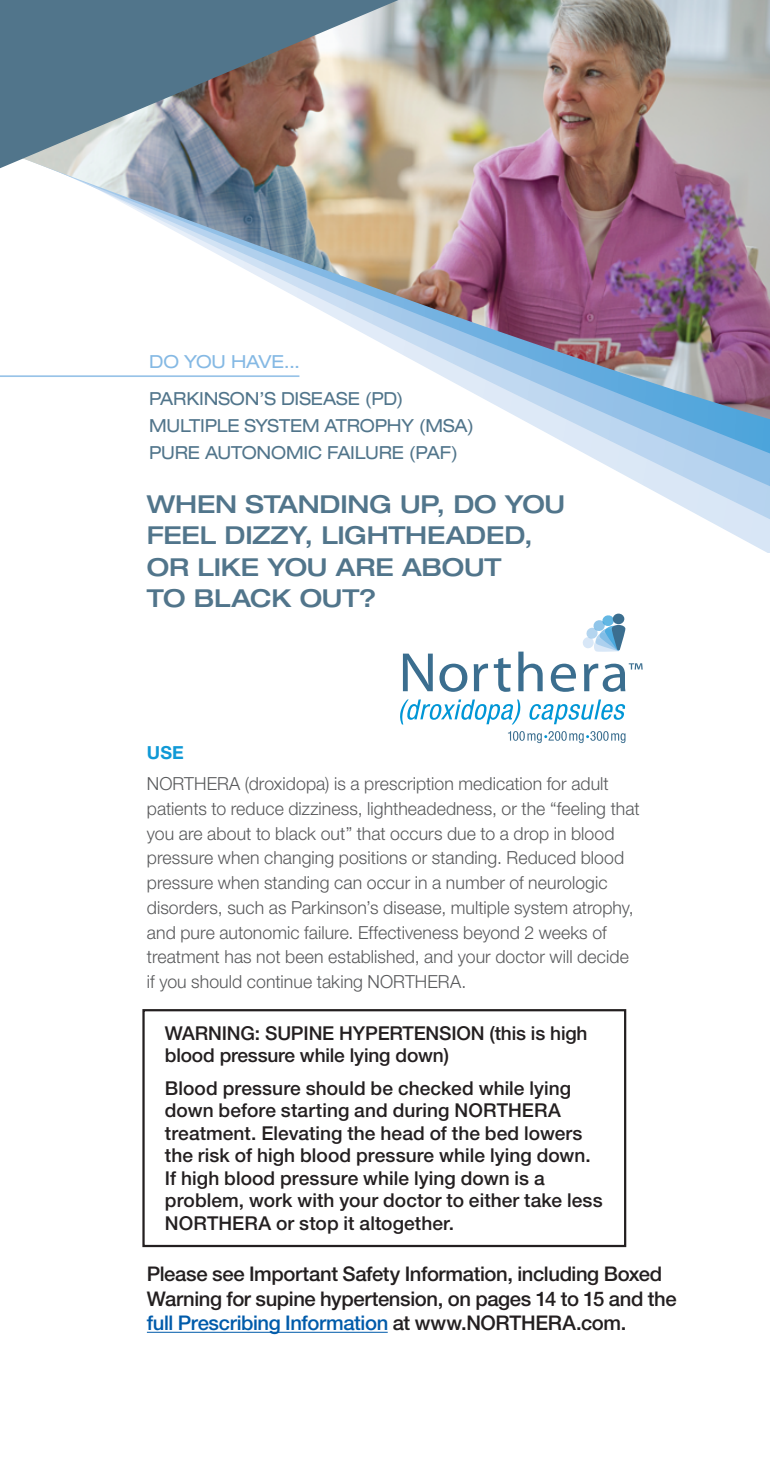
<style>
.page{position:relative;width:770px;height:1458px;background:#fff}
.page>*{position:absolute;margin:0;border:0;box-sizing:border-box;transform-origin:0 0}
.t1{font:500 expanded 24.75px/31.5px "Helvetica Neue LT Std";letter-spacing:-.01em;color:#51758b}
.t2{font:500 20.25px/24.8px "Helvetica Neue LT Std";letter-spacing:-.02em;color:#231f20}
.t3{font:500 19.12px/22.5px "Helvetica Neue LT Std";color:#231f20}
.t4{font:300 18px/24.8px "Helvetica Neue LT Std";letter-spacing:.005em;color:#58595b}
.t5{font:expanded 18px/27px "Helvetica Neue LT Std";letter-spacing:-.01em;color:#51758b;scale:.96 1}
.t6{font:expanded 18px "Helvetica Neue LT Std";letter-spacing:-.01em;color:#85b9e4}
.t7{font:700 18px "Helvetica Neue LT Std";color:#1099d6}
.s1{color:#005baa}
</style>
<div class="page">
<svg style="left:645px;top:486px;width:125px;height:33px"></svg>
<svg style="left:584px;top:453px;width:186px;height:33px"></svg>
<svg style="left:0;top:168px;width:770px;height:285px"></svg>
<img style="left:23px;top:0;width:747px;height:419px">
<svg style="left:0;top:0;width:398px;height:168px;background:#818b92"></svg>
<svg style="left:403px;top:654px;width:29px;height:37px"></svg>
<svg style="left:439px;top:664px;width:28px;height:28px"></svg>
<svg style="left:473px;top:664px;width:15px;height:27px"></svg>
<svg style="left:494px;top:658px;width:16px;height:34px"></svg>
<svg style="left:518px;top:652px;width:24px;height:39px"></svg>
<svg style="left:550px;top:664px;width:26px;height:28px"></svg>
<svg style="left:584px;top:663px;width:58px;height:29px"></svg>
<svg style="left:582px;top:637px;width:12px;height:12px"></svg>
<svg style="left:400px;top:700px;width:120px;height:25px"></svg>
<svg style="left:529px;top:700px;width:96px;height:24px"></svg>
<svg style="left:586px;top:615px;width:39px;height:37px"></svg>
<svg style="left:508px;top:731px;width:117px;height:12px"></svg>
<div style="left:142px;top:1009px;width:484px;height:238px;border:2px solid #231f20"></div>
<hr style="left:147px;top:1332px;width:240px;height:1px;background:#005baa">
<hr style="left:0;top:375px;width:299px;height:2px;background:#98c3e8">
<p class="t6" style="left:149px;top:351px;width:152px">DO YOU HAVE...</p>
<p class="t5" style="left:149px;top:384px;width:340px">PARKINSON’S DISEASE (PD)<br>MULTIPLE SYSTEM ATROPHY (MSA)<br>PURE AUTONOMIC FAILURE (PAF)</p>
<h1 class="t1" style="left:147px;top:488px;width:420px">WHEN STANDING UP, DO YOU<br>FEEL DIZZY, LIGHTHEADED,<br>OR LIKE YOU ARE ABOUT<br>TO BLACK OUT?</h1>
<p class="t7" style="left:147px;top:741px;width:38px">USE</p>
<p class="t4" style="left:147px;top:771px;width:494px">NORTHERA (droxidopa) is a prescription medication for adult patients to reduce dizziness, lightheadedness, or the “feeling that you are about to black out” that occurs due to a drop in blood pressure when changing positions or standing. Reduced blood pressure when standing can occur in a number of neurologic disorders, such as Parkinson’s disease, multiple system atrophy, and pure autonomic failure. Effectiveness beyond 2 weeks of treatment has not been established, and your doctor will decide if you should continue taking NORTHERA.</p>
<p class="t3" style="left:165px;top:1022px;width:424px">WARNING: SUPINE HYPERTENSION (this is high blood pressure while lying down)</p>
<p class="t3" style="left:165px;top:1077px;width:439px">Blood pressure should be checked while lying down before starting and during NORTHERA treatment. Elevating the head of the bed lowers the risk of high blood pressure while lying down.<br>If high blood pressure while lying down is a problem, work with your doctor to either take less NORTHERA or stop it altogether.</p>
<p class="t2" style="left:147px;top:1261px;width:531px">Please see Important Safety Information, including Boxed<br>Warning for supine hypertension, on pages 14 to 15 and the <span class="s1">full Prescribing Information</span> at www.NORTHERA.com.</p>
</div>
